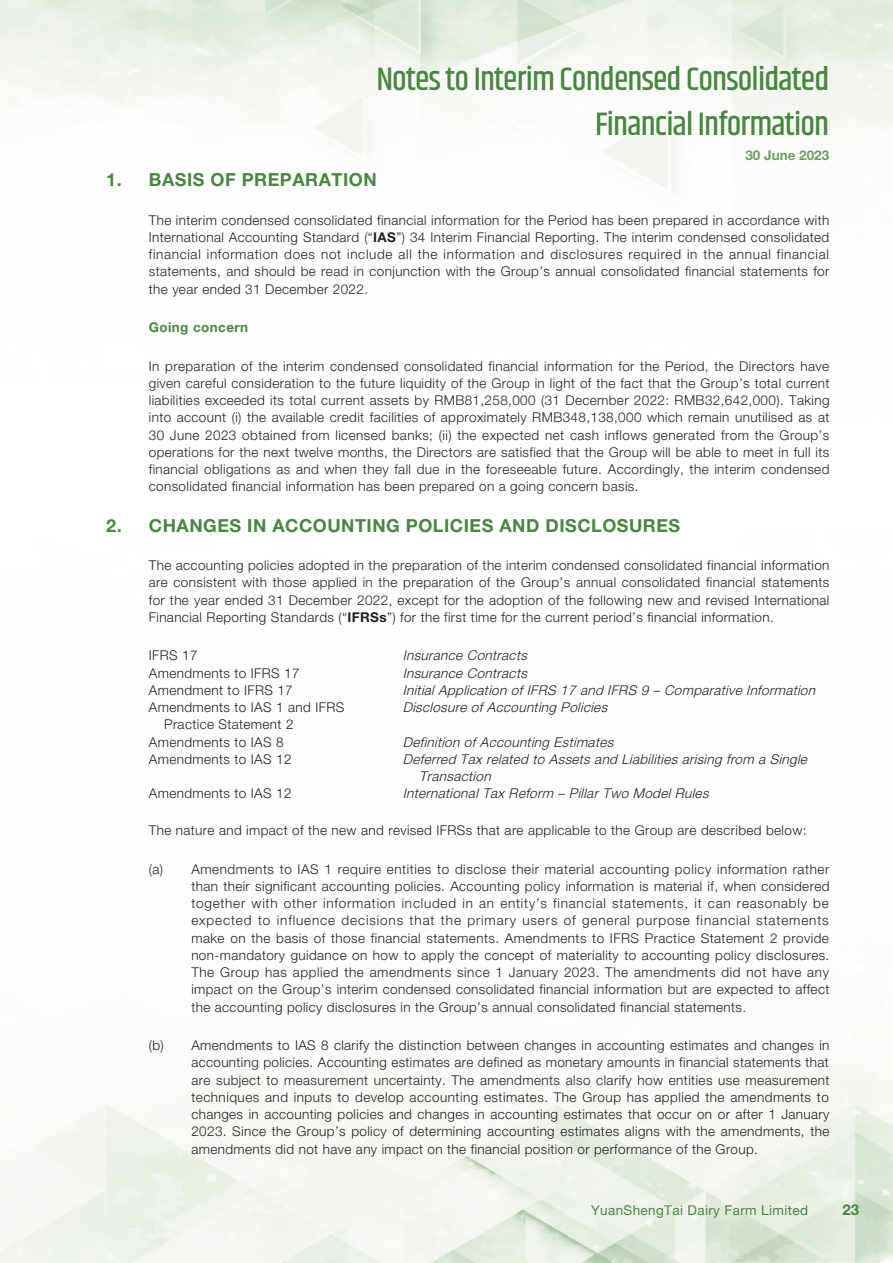
<style>
.page{position:relative;width:893px;height:1263px;background:#fff}
.page>*{position:absolute;margin:0;border:0;box-sizing:border-box;transform-origin:0 0}
.t1{font:500 33px/45px "Khand";letter-spacing:-.025em;color:#488641;text-align:right}
._01_Heading_1{font:700 18px "Helvetica Neue LT Std";letter-spacing:.03em;color:#488641}
.t2{font:700 15px "Helvetica Neue LT Std";color:#488641}
._00_Body_text{font:300 13.5px/17.2px "Helvetica Neue LT Std";letter-spacing:.03em;color:#231f20;text-align:justify}
._50_Table_Body{font:italic 300 13.5px/17.2px "Helvetica Neue LT Std";color:#231f20}
._50_Table_Body-2{font:300 13.5px/17.2px "Helvetica Neue LT Std";letter-spacing:.03em;color:#231f20}
.t3{font:13.5px "Helvetica Neue LT Std";letter-spacing:.03em;color:#488641}
._02_Heading_2{font:700 13.5px "Helvetica Neue LT Std";letter-spacing:.03em;color:#488641}
.t4{font:700 13.5px "Helvetica Neue LT Std";color:#6e9e65}
.s1{font-weight:700}
</style>
<div class="page">
<img style="left:0;top:0;width:893px;height:1263px">
<h1 class="t1" style="left:376px;top:59px;width:454px">Notes to Interim Condensed Consolidated<br>Financial Information</h1>
<p class="t4" style="left:745px;top:147px;width:85px">30 June 2023</p>
<p class="_01_Heading_1" style="left:106px;top:169px;width:272px">1. BASIS OF PREPARATION</p>
<p class="_00_Body_text" style="left:149px;top:211px;width:682px">The interim condensed consolidated financial information for the Period has been prepared in accordance with International Accounting Standard (“<span class="s1">IAS</span>”) 34 Interim Financial Reporting. The interim condensed consolidated financial information does not include all the information and disclosures required in the annual financial statements, and should be read in conjunction with the Group’s annual consolidated financial statements for the year ended 31 December 2022.</p>
<p class="_02_Heading_2" style="left:149px;top:319px;width:101px">Going concern</p>
<p class="_00_Body_text" style="left:149px;top:357px;width:682px">In preparation of the interim condensed consolidated financial information for the Period, the Directors have given careful consideration to the future liquidity of the Group in light of the fact that the Group’s total current liabilities exceeded its total current assets by RMB81,258,000 (31 December 2022: RMB32,642,000). Taking into account (i) the available credit facilities of approximately RMB348,138,000 which remain unutilised as at 30 June 2023 obtained from licensed banks; (ii) the expected net cash inflows generated from the Group’s operations for the next twelve months, the Directors are satisfied that the Group will be able to meet in full its financial obligations as and when they fall due in the foreseeable future. Accordingly, the interim condensed consolidated financial information has been prepared on a going concern basis.</p>
<p class="_01_Heading_1" style="left:106px;top:514px;width:575px">2. CHANGES IN ACCOUNTING POLICIES AND DISCLOSURES</p>
<p class="_00_Body_text" style="left:149px;top:556px;width:682px">The accounting policies adopted in the preparation of the interim condensed consolidated financial information are consistent with those applied in the preparation of the Group’s annual consolidated financial statements for the year ended 31 December 2022, except for the adoption of the following new and revised International Financial Reporting Standards (“<span class="s1">IFRSs</span>”) for the first time for the current period’s financial information.</p>
<p class="_50_Table_Body-2" style="left:149px;top:647px;width:50px">IFRS 17</p>
<p class="_50_Table_Body" style="left:403px;top:647px;width:129px">Insurance Contracts</p>
<p class="_50_Table_Body-2" style="left:149px;top:664px;width:152px">Amendments to IFRS 17</p>
<p class="_50_Table_Body" style="left:403px;top:664px;width:129px">Insurance Contracts</p>
<p class="_50_Table_Body-2" style="left:149px;top:681px;width:145px">Amendment to IFRS 17</p>
<p class="_50_Table_Body" style="left:403px;top:681px;width:417px">Initial Application of IFRS 17 and IFRS 9 – Comparative Information</p>
<p class="_50_Table_Body-2" style="left:164px;top:698px;width:182px;text-indent:-15px">Amendments to IAS 1 and IFRS<br>Practice Statement 2</p>
<p class="_50_Table_Body" style="left:403px;top:698px;width:210px">Disclosure of Accounting Policies</p>
<p class="_50_Table_Body-2" style="left:149px;top:733px;width:136px">Amendments to IAS 8</p>
<p class="_50_Table_Body" style="left:403px;top:733px;width:216px">Definition of Accounting Estimates</p>
<p class="_50_Table_Body-2" style="left:149px;top:750px;width:144px">Amendments to IAS 12</p>
<p class="_50_Table_Body" style="left:419px;top:750px;width:393px;text-indent:-16px">Deferred Tax related to Assets and Liabilities arising from a Single<br>Transaction</p>
<p class="_50_Table_Body-2" style="left:149px;top:785px;width:144px">Amendments to IAS 12</p>
<p class="_50_Table_Body" style="left:403px;top:785px;width:311px">International Tax Reform – Pillar Two Model Rules</p>
<p class="_00_Body_text" style="left:149px;top:821px;width:659px">The nature and impact of the new and revised IFRSs that are applicable to the Group are described below:</p>
<p class="_00_Body_text" style="left:191px;top:860px;width:640px;text-indent:-43px">(a) Amendments to IAS 1 require entities to disclose their material accounting policy information rather than their significant accounting policies. Accounting policy information is material if, when considered together with other information included in an entity’s financial statements, it can reasonably be expected to influence decisions that the primary users of general purpose financial statements make on the basis of those financial statements. Amendments to IFRS Practice Statement 2 provide non-mandatory guidance on how to apply the concept of materiality to accounting policy disclosures.<br>The Group has applied the amendments since 1 January 2023. The amendments did not have any impact on the Group’s interim condensed consolidated financial information but are expected to affect the accounting policy disclosures in the Group’s annual consolidated financial statements.</p>
<p class="_00_Body_text" style="left:191px;top:1036px;width:640px;text-indent:-43px">(b) Amendments to IAS 8 clarify the distinction between changes in accounting estimates and changes in accounting policies. Accounting estimates are defined as monetary amounts in financial statements that are subject to measurement uncertainty. The amendments also clarify how entities use measurement techniques and inputs to develop accounting estimates. The Group has applied the amendments to changes in accounting policies and changes in accounting estimates that occur on or after 1 January 2023. Since the Group’s policy of determining accounting estimates aligns with the amendments, the amendments did not have any impact on the financial position or performance of the Group.</p>
<p class="t3" style="left:591px;top:1202px;width:218px">YuanShengTai Dairy Farm Limited</p>
<p class="t2" style="left:842px;top:1200px;width:18px">23</p>
</div>
